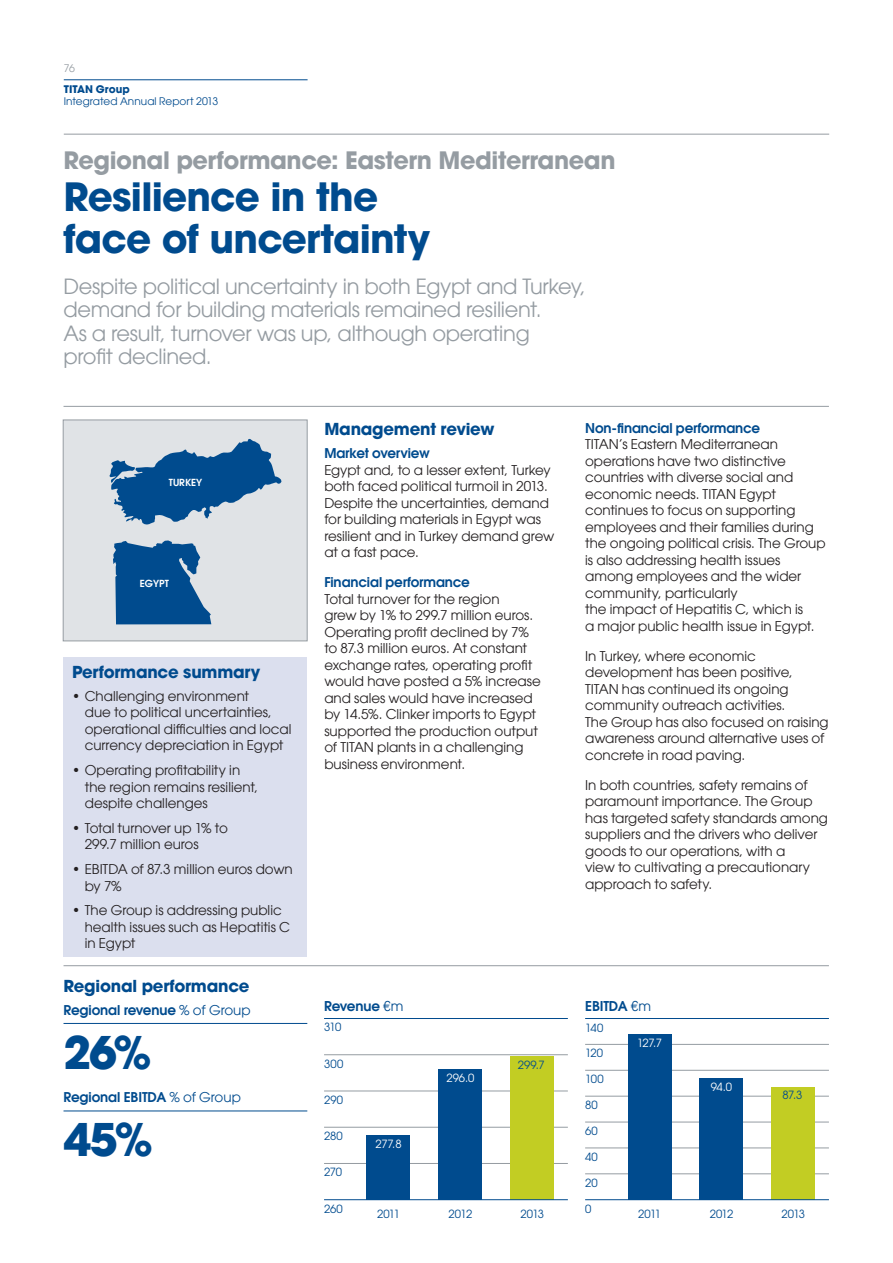
<style>
.page{position:relative;width:893px;height:1263px;background:#fff}
.page>*{position:absolute;margin:0;border:0;box-sizing:border-box;transform-origin:0 0}
.t1{font:700 45px "ITC Avant Garde W1 G";color:#004b8e}
.t2{font:700 39px/42px "ITC Avant Garde W1 G";letter-spacing:-.02em;color:#004b8e}
.t3{font:700 24px "ITC Avant Garde W1 G";letter-spacing:-.02em;color:#959ca2}
.t4{font:21px/23.7px "ITC Avant Garde W1 G";letter-spacing:-.015em;color:#959ca2}
.t5{font:700 16.5px "ITC Avant Garde W1 G";letter-spacing:-.015em;color:#004b8e}
.t6{font:13.5px/16.5px "ITC Avant Garde W1 G";letter-spacing:-.005em;color:#231f20}
.t7{font:600 13.5px "ITC Avant Garde W1 G";letter-spacing:-.01em;color:#004b8e}
.t8{font:600 13.5px "ITC Avant Garde Std";letter-spacing:-.01em;color:#004b8e}
.t9{font:11.25px "ITC Avant Garde Std";letter-spacing:-.015em;color:#004b8e}
.t10{font:11.25px "ITC Avant Garde Std";letter-spacing:-.03em;color:#fff}
.t11{font:10.5px "ITC Avant Garde W1 G";letter-spacing:.005em;color:#004b8e}
.t12{font:700 10.5px "ITC Avant Garde W1 G";color:#004b8e}
.t13{font:10.5px "ITC Avant Garde W1 G";color:#959ca2}
.t14{font:600 9.75px "ITC Avant Garde W1 G";color:#fff}
.s1{font-weight:400}
</style>
<div class="page">
<hr style="left:64px;top:80px;width:244px;height:1px;background:#004b8e">
<hr style="left:64px;top:134px;width:765px;height:1px;background:#959ca2">
<div style="left:64px;top:657px;width:243px;height:300px;background:#dbdfee"></div>
<hr style="left:64px;top:965px;width:765px;height:1px;background:#959ca2">
<hr style="left:64px;top:1023px;width:243px;height:1px;background:#004b8e">
<hr style="left:64px;top:1111px;width:243px;height:1px;background:#004b8e">
<hr style="left:324px;top:1127px;width:244px;height:1px;background:#959ca2">
<hr style="left:324px;top:1091px;width:244px;height:1px;background:#959ca2">
<hr style="left:324px;top:1163px;width:244px;height:1px;background:#959ca2">
<hr style="left:324px;top:1054px;width:244px;height:1px;background:#959ca2">
<div style="left:511px;top:1056px;width:43px;height:144px;background:#c2cd23"></div>
<div style="left:439px;top:1069px;width:43px;height:131px;background:#004b8e"></div>
<div style="left:367px;top:1135px;width:43px;height:65px;background:#004b8e"></div>
<hr style="left:324px;top:1018px;width:244px;height:1px;background:#004b8e">
<hr style="left:324px;top:1199px;width:244px;height:1px;background:#004b8e">
<hr style="left:585px;top:1148px;width:244px;height:1px;background:#959ca2">
<hr style="left:585px;top:1096px;width:244px;height:1px;background:#959ca2">
<hr style="left:585px;top:1122px;width:244px;height:1px;background:#959ca2">
<hr style="left:585px;top:1070px;width:244px;height:1px;background:#959ca2">
<hr style="left:585px;top:1173px;width:244px;height:1px;background:#959ca2">
<hr style="left:585px;top:1044px;width:244px;height:1px;background:#959ca2">
<div style="left:772px;top:1087px;width:43px;height:113px;background:#c2cd23"></div>
<div style="left:700px;top:1078px;width:43px;height:122px;background:#004b8e"></div>
<div style="left:628px;top:1034px;width:43px;height:166px;background:#004b8e"></div>
<hr style="left:585px;top:1018px;width:244px;height:1px;background:#004b8e">
<hr style="left:585px;top:1199px;width:244px;height:1px;background:#004b8e">
<hr style="left:64px;top:406px;width:765px;height:1px;background:#959ca2">
<div style="left:63px;top:420px;width:244px;height:221px;background:#e0e3e6;border:1px solid #959ca2"></div>
<svg style="left:113px;top:540px;width:98px;height:84px"></svg>
<svg style="left:109px;top:439px;width:172px;height:85px"></svg>
<p class="t13" style="left:64px;top:62px;width:13px">76</p>
<p class="t12" style="left:64px;top:82px;width:68px">TITAN Group</p>
<p class="t11" style="left:64px;top:94px;width:156px">Integrated Annual Report 2013</p>
<h3 class="t3" style="left:64px;top:144px;width:553px">Regional performance: Eastern Mediterranean</h3>
<h2 class="t2" style="left:64px;top:175px;width:368px">Resilience in the face of uncertainty</h2>
<h3 class="t4" style="left:64px;top:274px;width:524px">Despite political uncertainty in both Egypt and Turkey, demand for building materials remained resilient.<br>As a result, turnover was up, although operating<br>profit declined.</h3>
<p class="t14" style="left:169px;top:476px;width:35px">TURKEY</p>
<p class="t14" style="left:140px;top:577px;width:30px">EGYPT</p>
<p class="t5" style="left:72px;top:661px;width:190px">Performance summary</p>
<p class="t6" style="left:85px;top:687px;width:208px;text-indent:-13px">• Challenging environment<br>due to political uncertainties, operational difficulties and local currency depreciation in Egypt</p>
<p class="t6" style="left:85px;top:762px;width:175px;text-indent:-13px">• Operating profitability in the region remains resilient, despite challenges</p>
<p class="t6" style="left:85px;top:819px;width:145px;text-indent:-13px">• Total turnover up 1% to<br>299.7 million euros</p>
<p class="t6" style="left:85px;top:861px;width:210px;text-indent:-13px">• EBITDA of 87.3 million euros down by 7%</p>
<p class="t6" style="left:85px;top:902px;width:207px;text-indent:-13px">• The Group is addressing public health issues such as Hepatitis C in Egypt</p>
<p class="t5" style="left:64px;top:975px;width:188px">Regional performance</p>
<p class="t7" style="left:64px;top:1001px;width:189px">Regional revenue <span class="s1">% of Group</span></p>
<h1 class="t1" style="left:64px;top:1022px;width:90px">26%</h1>
<p class="t7" style="left:64px;top:1088px;width:179px">Regional EBITDA <span class="s1">% of Group</span></p>
<h1 class="t1" style="left:64px;top:1109px;width:91px">45%</h1>
<p class="t5" style="left:324px;top:418px;width:172px">Management review</p>
<p class="t7" style="left:324px;top:444px;width:107px">Market overview</p>
<p class="t6" style="left:324px;top:461px;width:231px">Egypt and, to a lesser extent, Turkey both faced political turmoil in 2013.<br>Despite the uncertainties, demand for building materials in Egypt was resilient and in Turkey demand grew at a fast pace.</p>
<p class="t7" style="left:324px;top:573px;width:147px">Financial performance</p>
<p class="t6" style="left:324px;top:590px;width:218px">Total turnover for the region<br>grew by 1% to 299.7 million euros.<br>Operating profit declined by 7% to 87.3 million euros. At constant exchange rates, operating profit would have posted a 5% increase and sales would have increased by 14.5%. Clinker imports to Egypt supported the production output of TITAN plants in a challenging business environment.</p>
<p class="t7" style="left:585px;top:419px;width:177px">Non-financial performance</p>
<p class="t6" style="left:585px;top:436px;width:242px">TITAN’s Eastern Mediterranean operations have two distinctive countries with diverse social and economic needs. TITAN Egypt continues to focus on supporting employees and their families during the ongoing political crisis. The Group is also addressing health issues among employees and the wider community, particularly<br>the impact of Hepatitis C, which is<br>a major public health issue in Egypt.</p>
<p class="t6" style="left:585px;top:647px;width:245px">In Turkey, where economic development has been positive,<br>TITAN has continued its ongoing community outreach activities.<br>The Group has also focused on raising awareness around alternative uses of concrete in road paving.</p>
<p class="t6" style="left:585px;top:776px;width:244px">In both countries, safety remains of paramount importance. The Group has targeted safety standards among suppliers and the drivers who deliver goods to our operations, with a<br>view to cultivating a precautionary approach to safety.</p>
<p class="t8" style="left:324px;top:997px;width:81px">Revenue <span class="s1">€m</span></p>
<p class="t8" style="left:585px;top:997px;width:67px">EBITDA <span class="s1">€m</span></p>
<p class="t9" style="left:324px;top:1020px;width:19px">310</p>
<p class="t9" style="left:585px;top:1020px;width:20px">140</p>
<p class="t9" style="left:324px;top:1056px;width:21px">300</p>
<p class="t9" style="left:518px;top:1057px;width:28px">299.7</p>
<p class="t9" style="left:585px;top:1046px;width:20px">120</p>
<p class="t10" style="left:637px;top:1036px;width:27px">127.7</p>
<p class="t9" style="left:324px;top:1093px;width:20px">290</p>
<p class="t10" style="left:446px;top:1071px;width:29px">296.0</p>
<p class="t9" style="left:585px;top:1072px;width:20px">100</p>
<p class="t9" style="left:585px;top:1098px;width:14px">80</p>
<p class="t10" style="left:711px;top:1080px;width:23px">94.0</p>
<p class="t9" style="left:782px;top:1088px;width:21px">87.3</p>
<p class="t9" style="left:324px;top:1129px;width:20px">280</p>
<p class="t10" style="left:375px;top:1137px;width:28px">277.8</p>
<p class="t9" style="left:585px;top:1124px;width:14px">60</p>
<p class="t9" style="left:585px;top:1149px;width:14px">40</p>
<p class="t9" style="left:324px;top:1165px;width:20px">270</p>
<p class="t9" style="left:324px;top:1201px;width:20px">260</p>
<p class="t9" style="left:377px;top:1206px;width:24px">2011</p>
<p class="t9" style="left:449px;top:1206px;width:25px">2012</p>
<p class="t9" style="left:520px;top:1206px;width:25px">2013</p>
<p class="t9" style="left:585px;top:1175px;width:14px">20</p>
<p class="t9" style="left:585px;top:1201px;width:8px">0</p>
<p class="t9" style="left:638px;top:1206px;width:24px">2011</p>
<p class="t9" style="left:710px;top:1206px;width:25px">2012</p>
<p class="t9" style="left:781px;top:1206px;width:25px">2013</p>
</div>
